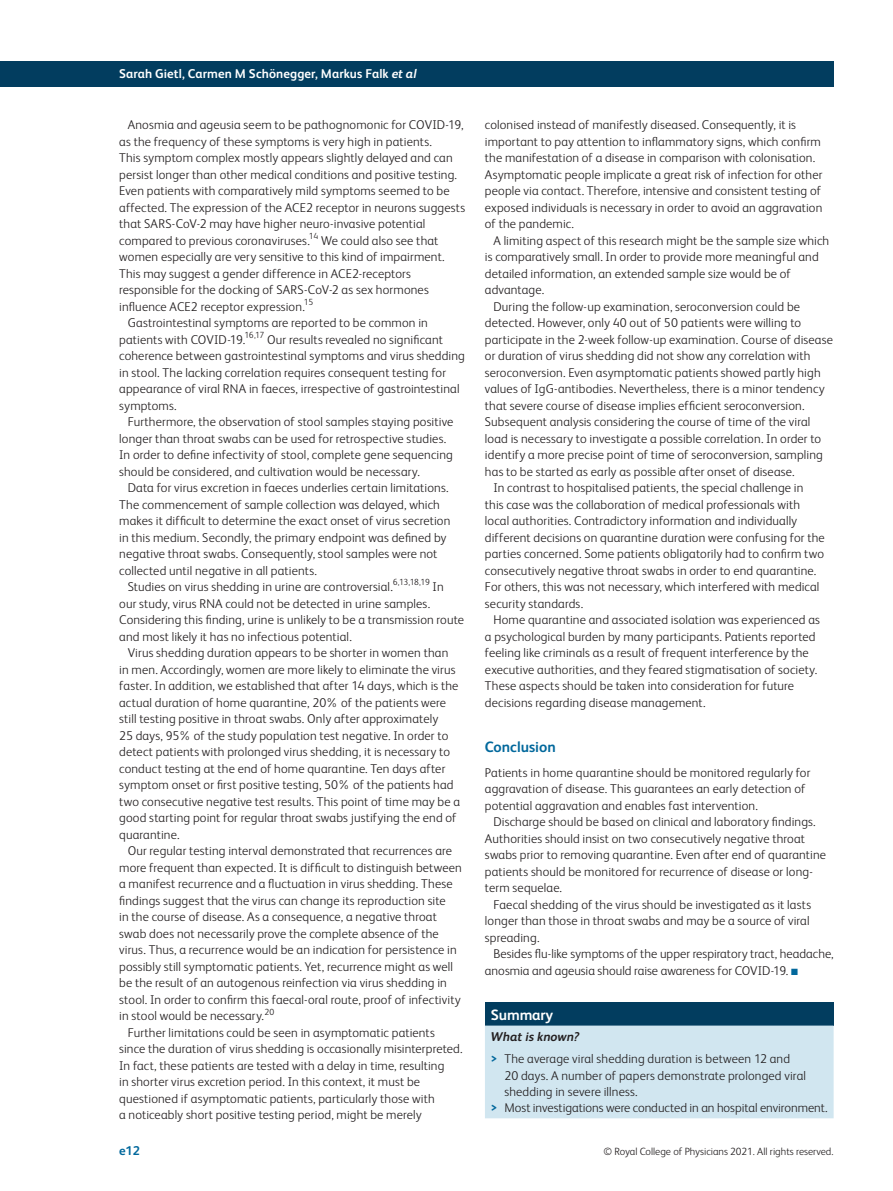
<style>
.page{position:relative;width:893px;height:1191px;background:#fff}
.page>*{position:absolute;margin:0;border:0;box-sizing:border-box;transform-origin:0 0}
.body_CONCLUSIONS{font:700 15px "FS Albert";color:#02689c}
.table-wrap_caption_P{font:700 15px "FS Albert";letter-spacing:-.01em;color:#fff}
.body_sec_P_Indent{font:300 12.75px/16.5px "FS Albert";letter-spacing:.01em;color:#231f20}
.body_sec_P_noIndent{font:300 12.75px/16.5px "FS Albert";letter-spacing:.01em;color:#231f20}
.t1{font:700 12.75px "FS Albert";letter-spacing:.005em;color:#fff}
.tbody_left{font:italic 700 12.75px "FS Albert";color:#231f20}
.t2{font:700 12.75px "FS Albert";color:#02689c}
.t3{font:300 10.5px "FS Albert";color:#231f20}
.body_sec_P_Indent-2{font:300 8.85px "FS Albert";letter-spacing:-.04em;color:#231f20}
.s1{font-style:italic}
.s2{color:#02689c}
.s3{font-weight:700;color:#02689c}
</style>
<div class="page">
<div style="left:0;top:62px;width:833px;height:25px;background:#023d5f"></div>
<div style="left:485px;top:1002px;width:349px;height:23px;background:#023d5f"></div>
<div style="left:485px;top:1025px;width:349px;height:93px;background:#d1e6f0"></div>
<p class="t1" style="left:119px;top:66px;width:299px">Sarah Gietl, Carmen M Schönegger, Markus Falk <span class="s1">et al</span></p>
<p class="body_sec_P_Indent" style="left:119px;top:116px;width:348px;text-indent:9px">Anosmia and ageusia seem to be pathognomonic for COVID-19, as the frequency of these symptoms is very high in patients.<br>This symptom complex mostly appears slightly delayed and can persist longer than other medical conditions and positive testing.<br>Even patients with comparatively mild symptoms seemed to be affected. The expression of the ACE2 receptor in neurons suggests that SARS-CoV-2 may have higher neuro-invasive potential compared to previous coronaviruses.</p>
<p class="body_sec_P_Indent-2" style="left:309px;top:231px;width:11px">14</p>
<p class="body_sec_P_Indent" style="left:119px;top:232px;width:327px;text-indent:202px">We could also see that women especially are very sensitive to this kind of impairment.<br>This may suggest a gender difference in ACE2-receptors responsible for the docking of SARS-CoV-2 as sex hormones influence ACE2 receptor expression.</p>
<p class="body_sec_P_Indent-2" style="left:304px;top:297px;width:11px">15</p>
<p class="body_sec_P_Indent" style="left:119px;top:314px;width:310px;text-indent:9px">Gastrointestinal symptoms are reported to be common in patients with COVID-19.</p>
<p class="body_sec_P_Indent-2" style="left:244px;top:330px;width:21px">16,17</p>
<p class="body_sec_P_Indent" style="left:119px;top:331px;width:347px;text-indent:148px">Our results revealed no significant coherence between gastrointestinal symptoms and virus shedding in stool. The lacking correlation requires consequent testing for appearance of viral RNA in faeces, irrespective of gastrointestinal symptoms.</p>
<p class="body_sec_P_Indent" style="left:119px;top:413px;width:336px;text-indent:9px">Furthermore, the observation of stool samples staying positive longer than throat swabs can be used for retrospective studies.<br>In order to define infectivity of stool, complete gene sequencing should be considered, and cultivation would be necessary.</p>
<p class="body_sec_P_Indent" style="left:119px;top:479px;width:333px;text-indent:9px">Data for virus excretion in faeces underlies certain limitations.<br>The commencement of sample collection was delayed, which makes it difficult to determine the exact onset of virus secretion in this medium. Secondly, the primary endpoint was defined by negative throat swabs. Consequently, stool samples were not collected until negative in all patients.</p>
<p class="body_sec_P_Indent" style="left:119px;top:578px;width:346px;text-indent:9px">Studies on virus shedding in urine are controversial.<sup>6,13,18,19</sup> In<br>our study, virus RNA could not be detected in urine samples.<br>Considering this finding, urine is unlikely to be a transmission route and most likely it has no infectious potential.</p>
<p class="body_sec_P_Indent" style="left:119px;top:644px;width:342px;text-indent:9px">Virus shedding duration appears to be shorter in women than in men. Accordingly, women are more likely to eliminate the virus faster. In addition, we established that after 14 days, which is the actual duration of home quarantine, 20% of the patients were still testing positive in throat swabs. Only after approximately<br>25 days, 95% of the study population test negative. In order to detect patients with prolonged virus shedding, it is necessary to conduct testing at the end of home quarantine. Ten days after symptom onset or first positive testing, 50% of the patients had two consecutive negative test results. This point of time may be a good starting point for regular throat swabs justifying the end of quarantine.</p>
<p class="body_sec_P_Indent" style="left:119px;top:842px;width:344px;text-indent:9px">Our regular testing interval demonstrated that recurrences are more frequent than expected. It is difficult to distinguish between a manifest recurrence and a fluctuation in virus shedding. These findings suggest that the virus can change its reproduction site<br>in the course of disease. As a consequence, a negative throat swab does not necessarily prove the complete absence of the virus. Thus, a recurrence would be an indication for persistence in possibly still symptomatic patients. Yet, recurrence might as well be the result of an autogenous reinfection via virus shedding in stool. In order to confirm this faecal-oral route, proof of infectivity in stool would be necessary.</p>
<p class="body_sec_P_Indent-2" style="left:264px;top:1006px;width:11px">20</p>
<p class="body_sec_P_Indent" style="left:119px;top:1024px;width:345px;text-indent:9px">Further limitations could be seen in asymptomatic patients since the duration of virus shedding is occasionally misinterpreted.<br>In fact, these patients are tested with a delay in time, resulting<br>in shorter virus excretion period. In this context, it must be questioned if asymptomatic patients, particularly those with<br>a noticeably short positive testing period, might be merely</p>
<p class="body_sec_P_Indent" style="left:485px;top:116px;width:339px">colonised instead of manifestly diseased. Consequently, it is important to pay attention to inflammatory signs, which confirm the manifestation of a disease in comparison with colonisation.<br>Asymptomatic people implicate a great risk of infection for other people via contact. Therefore, intensive and consistent testing of exposed individuals is necessary in order to avoid an aggravation of the pandemic.</p>
<p class="body_sec_P_Indent" style="left:485px;top:232px;width:346px;text-indent:9px">A limiting aspect of this research might be the sample size which is comparatively small. In order to provide more meaningful and detailed information, an extended sample size would be of advantage.</p>
<p class="body_sec_P_Indent" style="left:485px;top:298px;width:350px;text-indent:9px">During the follow-up examination, seroconversion could be detected. However, only 40 out of 50 patients were willing to participate in the 2-week follow-up examination. Course of disease or duration of virus shedding did not show any correlation with seroconversion. Even asymptomatic patients showed partly high values of IgG-antibodies. Nevertheless, there is a minor tendency that severe course of disease implies efficient seroconversion.<br>Subsequent analysis considering the course of time of the viral load is necessary to investigate a possible correlation. In order to identify a more precise point of time of seroconversion, sampling has to be started as early as possible after onset of disease.</p>
<p class="body_sec_P_Indent" style="left:485px;top:479px;width:341px;text-indent:9px">In contrast to hospitalised patients, the special challenge in this case was the collaboration of medical professionals with local authorities. Contradictory information and individually different decisions on quarantine duration were confusing for the parties concerned. Some patients obligatorily had to confirm two consecutively negative throat swabs in order to end quarantine.<br>For others, this was not necessary, which interfered with medical security standards.</p>
<p class="body_sec_P_Indent" style="left:485px;top:611px;width:337px;text-indent:9px">Home quarantine and associated isolation was experienced as a psychological burden by many participants. Patients reported feeling like criminals as a result of frequent interference by the executive authorities, and they feared stigmatisation of society.<br>These aspects should be taken into consideration for future decisions regarding disease management.</p>
<p class="body_CONCLUSIONS" style="left:485px;top:738px;width:72px">Conclusion</p>
<p class="body_sec_P_noIndent" style="left:485px;top:764px;width:327px">Patients in home quarantine should be monitored regularly for aggravation of disease. This guarantees an early detection of potential aggravation and enables fast intervention.</p>
<p class="body_sec_P_Indent" style="left:485px;top:813px;width:343px;text-indent:9px">Discharge should be based on clinical and laboratory findings.<br>Authorities should insist on two consecutively negative throat swabs prior to removing quarantine. Even after end of quarantine patients should be monitored for recurrence of disease or long&shy;term sequelae.</p>
<p class="body_sec_P_Indent" style="left:485px;top:896px;width:328px;text-indent:9px">Faecal shedding of the virus should be investigated as it lasts longer than those in throat swabs and may be a source of viral spreading.</p>
<p class="body_sec_P_Indent" style="left:485px;top:945px;width:350px;text-indent:9px">Besides flu-like symptoms of the upper respiratory tract, headache, anosmia and ageusia should raise awareness for COVID-19. <span class="s2">■</span></p>
<p class="table-wrap_caption_P" style="left:491px;top:1005px;width:64px">Summary</p>
<p class="tbody_left" style="left:491px;top:1029px;width:90px">What is known?</p>
<p class="body_sec_P_Indent" style="left:504px;top:1050px;width:303px;text-indent:-14px"><span class="s3">&gt;</span> The average viral shedding duration is between 12 and<br>20 days. A number of papers demonstrate prolonged viral shedding in severe illness.</p>
<p class="body_sec_P_Indent" style="left:491px;top:1099px;width:338px"><span class="s3">&gt;</span> Most investigations were conducted in an hospital environment.</p>
<p class="t2" style="left:119px;top:1143px;width:22px">e12</p>
<p class="t3" style="left:604px;top:1145px;width:231px">© Royal College of Physicians 2021. All rights reserved.</p>
</div>
